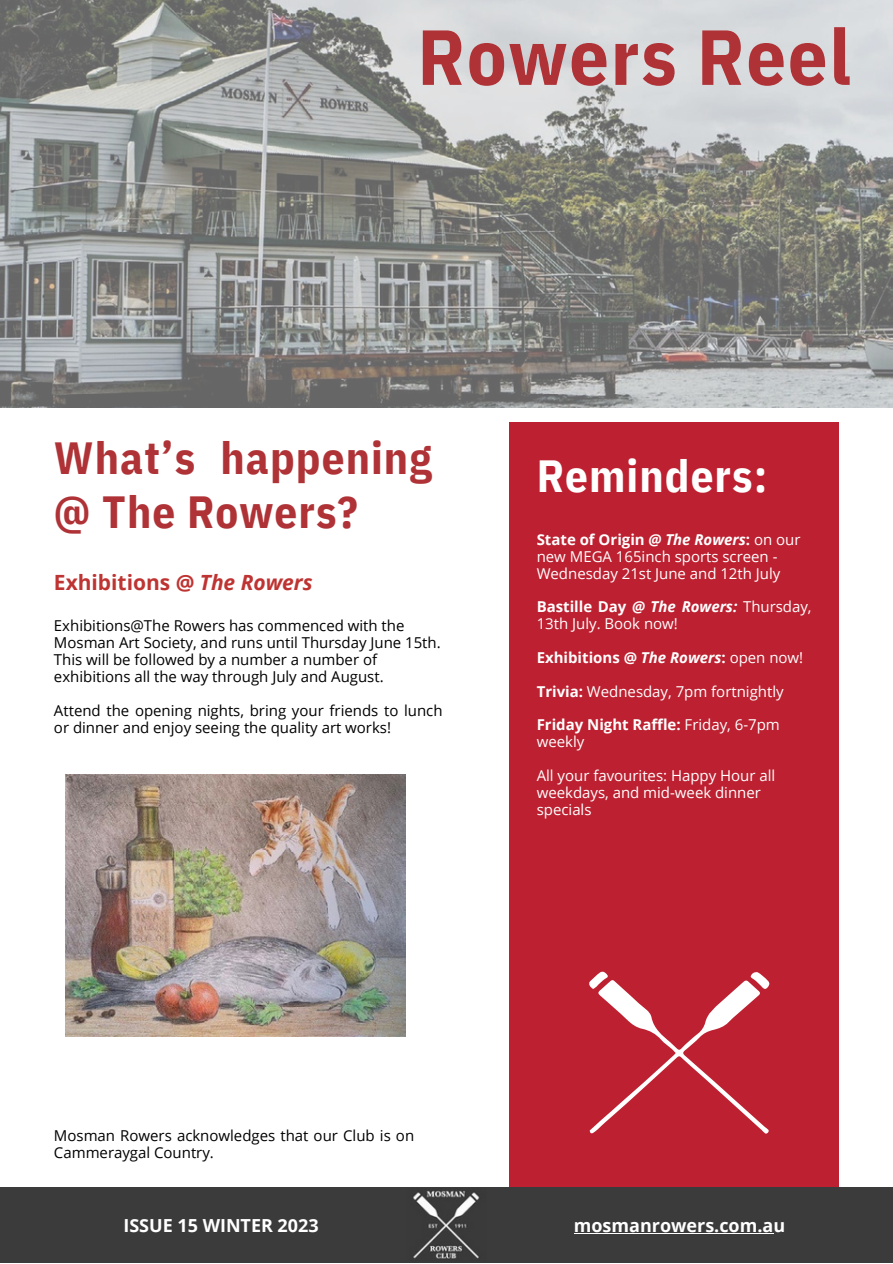
<style>
.page{position:relative;width:893px;height:1264px;background:#fff}
.page>*{position:absolute;margin:0;border:0;box-sizing:border-box;transform-origin:0 0}
.t1{font:700 78px "IBM Plex Sans Cond";letter-spacing:.025em;color:#af3236}
.t2{font:700 45px/54px "IBM Plex Sans Cond";letter-spacing:.025em;color:#af3236}
.t3{font:700 45px "IBM Plex Sans Cond";letter-spacing:.025em;color:#fff}
.t4{font:700 21px "Open Sans";color:#be3432}
.t5{font:700 18px "Open Sans";color:#fff}
.t6{font:15px/16.8px "Open Sans";color:#000}
.t7{font:15px/16.8px "Open Sans";color:#fff}
.t8{font:700 15px/16.8px "Open Sans";color:#fff}
.s1{font-style:italic}
.s2{font-weight:700}
.s3{font-weight:700;font-style:italic}
.s4{font-weight:400}
</style>
<div class="page">
<img style="left:0;top:0;width:892px;height:407px">
<div style="left:509px;top:422px;width:329px;height:765px;background:#bd2030"></div>
<div style="left:0;top:1187px;width:892px;height:75px;background:#3c3b3b"></div>
<svg style="left:589px;top:971px;width:181px;height:163px"></svg>
<hr style="left:574px;top:1232px;width:199px;height:1px;background:#fff">
<img style="left:65px;top:774px;width:340px;height:262px">
<img style="left:413px;top:1191px;width:66px;height:68px">
<p class="t1" style="left:417px;top:5px;width:435px">Rowers Reel</p>
<p class="t2" style="left:54px;top:430px;width:379px">What’s happening @ The Rowers?</p>
<p class="t4" style="left:54px;top:567px;width:260px">Exhibitions @ <span class="s1">The Rowers</span></p>
<p class="t6" style="left:54px;top:617px;width:388px">Exhibitions@The Rowers has commenced with the<br>Mosman Art Society, and runs until Thursday June 15th.<br>This will be followed by a number a number of</p>
<p class="t6" style="left:54px;top:667px;width:331px">exhibitions all the way through July and August.</p>
<p class="t6" style="left:54px;top:701px;width:390px">Attend the opening nights, bring your friends to lunch or dinner and enjoy seeing the quality art works!</p>
<p class="t3" style="left:536px;top:445px;width:232px">Reminders:</p>
<p class="t7" style="left:536px;top:530px;width:265px"><span class="s2">State of Origin</span> <span class="s3">@ The Rowers</span><span class="s2">:</span> on our new MEGA 165inch sports screen -<br>Wednesday 21st June and 12th July</p>
<p class="t7" style="left:536px;top:598px;width:276px"><span class="s2">Bastille Day</span> <span class="s3">@ The Rowers:</span> Thursday,<br>13th July. Book now!</p>
<p class="t8" style="left:536px;top:648px;width:268px">Exhibitions @ <span class="s1">The Rowers</span>: <span class="s4">open now!</span></p>
<p class="t7" style="left:536px;top:682px;width:248px"><span class="s2">Trivia:</span> Wednesday, 7pm fortnightly</p>
<p class="t8" style="left:536px;top:716px;width:244px">Friday Night Raffle: <span class="s4">Friday, 6-7pm weekly</span></p>
<p class="t7" style="left:536px;top:766px;width:240px">All your favourites: Happy Hour all weekdays, and mid-week dinner specials</p>
<p class="t6" style="left:54px;top:1126px;width:361px">Mosman Rowers acknowledges that our Club is on<br>Cammeraygal Country.</p>
<p class="t5" style="left:123px;top:1212px;width:197px">ISSUE 15 WINTER 2023</p>
<p class="t5" style="left:574px;top:1212px;width:213px">mosmanrowers.com.au</p>
</div>
